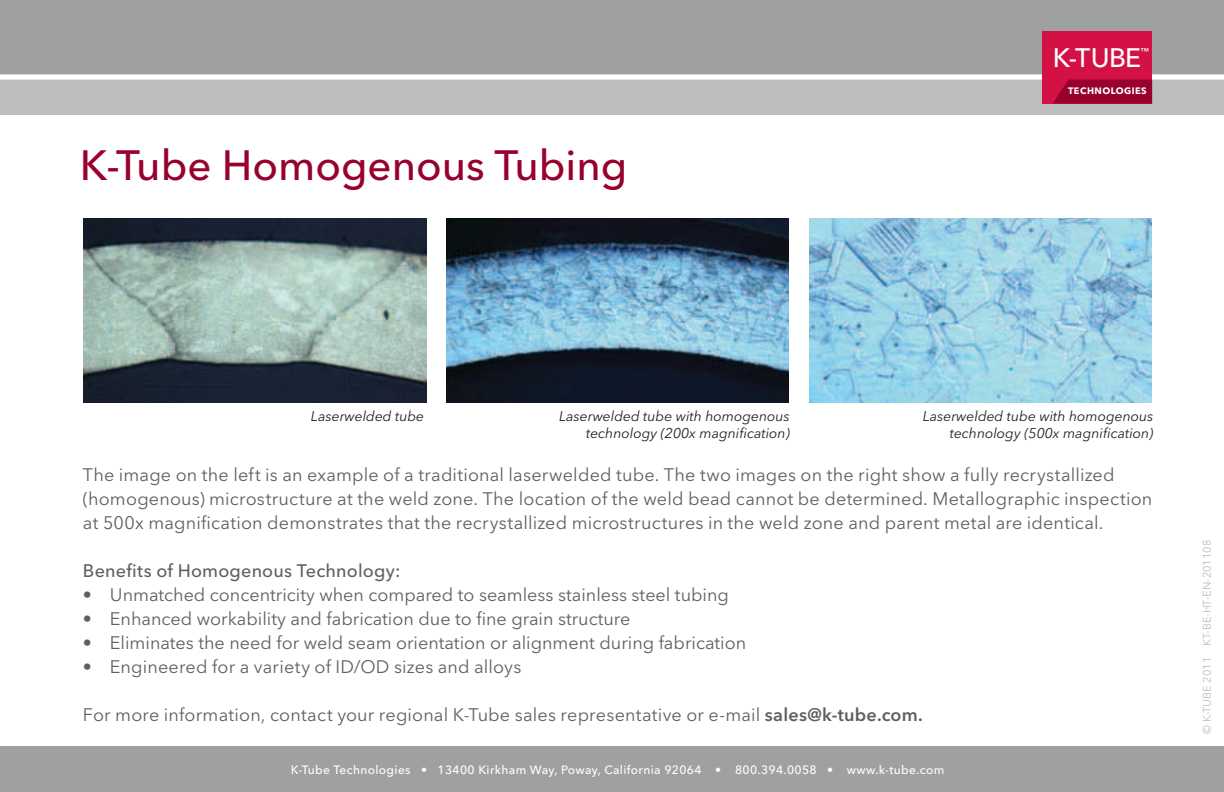
<style>
.page{position:relative;width:1224px;height:792px;background:#fff}
.page>*{position:absolute;margin:0;border:0;box-sizing:border-box;transform-origin:0 0}
.t1{font:500 42px "Avenir Next LT Pro";color:#98002e}
.t2{font:500 26.6px "Avenir Next LT Pro";color:#fff}
.t3{font:18px/24px "Avenir Next LT Pro";letter-spacing:.005em;color:#5f6062}
.t4{font:500 18px "Avenir Next LT Pro";letter-spacing:.01em;color:#5f6062}
.t5{font:italic 14px/16.8px "Avenir Next LT Pro";color:#231f20;text-align:right}
.t6{font:500 12px "Avenir Next LT Pro";letter-spacing:.03em;color:#fff}
.t7{font:11px "Avenir Next LT Pro";color:#bbbdbf}
.t8{font:700 9.2px "Avenir Next LT Pro";letter-spacing:.05em;color:#fff}
.t9{font:500 8.4px "Avenir Next LT Pro";color:#fff}
.s1{font-weight:600}
</style>
<div class="page">
<div style="left:0;top:746px;width:1224px;height:46px;background:#9ea0a2"></div>
<img style="left:83px;top:219px;width:343px;height:183px">
<img style="left:446px;top:219px;width:343px;height:183px">
<img style="left:809px;top:219px;width:343px;height:183px">
<div style="left:0;top:0;width:1224px;height:77px;background:#9ea0a2"></div>
<div style="left:0;top:79px;width:1224px;height:36px;background:#bcbec0"></div>
<div style="left:0;top:74px;width:1224px;height:6px;background:#fff"></div>
<div style="left:1043px;top:32px;width:109px;height:72px;background:#d41145"></div>
<svg style="left:1053px;top:80px;width:99px;height:24px;background:#9d0130"></svg>
<h1 class="t1" style="left:80px;top:140px;width:549px">K-Tube Homogenous Tubing</h1>
<h2 class="t2" style="left:1053px;top:41px;width:90px">K-TUBE</h2>
<p class="t9" style="left:1140px;top:46px;width:10px">™</p>
<p class="t8" style="left:1068px;top:86px;width:80px">TECHNOLOGIES</p>
<p class="t5" style="left:311px;top:408px;width:115px">Laserwelded tube</p>
<p class="t5" style="left:559px;top:408px;width:232px">Laserwelded tube with homogenous technology (200x magnification)</p>
<p class="t5" style="left:923px;top:408px;width:232px">Laserwelded tube with homogenous technology (500x magnification)</p>
<p class="t3" style="left:83px;top:462px;width:1071px">The image on the left is an example of a traditional laserwelded tube. The two images on the right show a fully recrystallized (homogenous) microstructure at the weld zone. The location of the weld bead cannot be determined. Metallographic inspection at 500x magnification demonstrates that the recrystallized microstructures in the weld zone and parent metal are identical.</p>
<p class="t4" style="left:83px;top:560px;width:319px">Benefits of Homogenous Technology:</p>
<p class="t3" style="left:83px;top:582px;width:648px">• Unmatched concentricity when compared to seamless stainless steel tubing</p>
<p class="t3" style="left:83px;top:606px;width:549px">• Enhanced workability and fabrication due to fine grain structure</p>
<p class="t3" style="left:83px;top:630px;width:665px">• Eliminates the need for weld seam orientation or alignment during fabrication</p>
<p class="t3" style="left:83px;top:654px;width:440px">• Engineered for a variety of ID/OD sizes and alloys</p>
<p class="t3" style="left:83px;top:702px;width:842px">For more information, contact your regional K-Tube sales representative or e-mail <span class="s1">sales@k-tube.com.</span></p>
<p class="t6" style="left:291px;top:763px;width:655px">K-Tube Technologies • 13400 Kirkham Way, Poway, California 92064 • 800.394.0058 • www.k-tube.com</p>
<p class="t7" style="left:1200px;top:734px;width:195px;rotate:-90deg">© K-TUBE 2011 KT-BE-HT-EN-201108</p>
</div>
